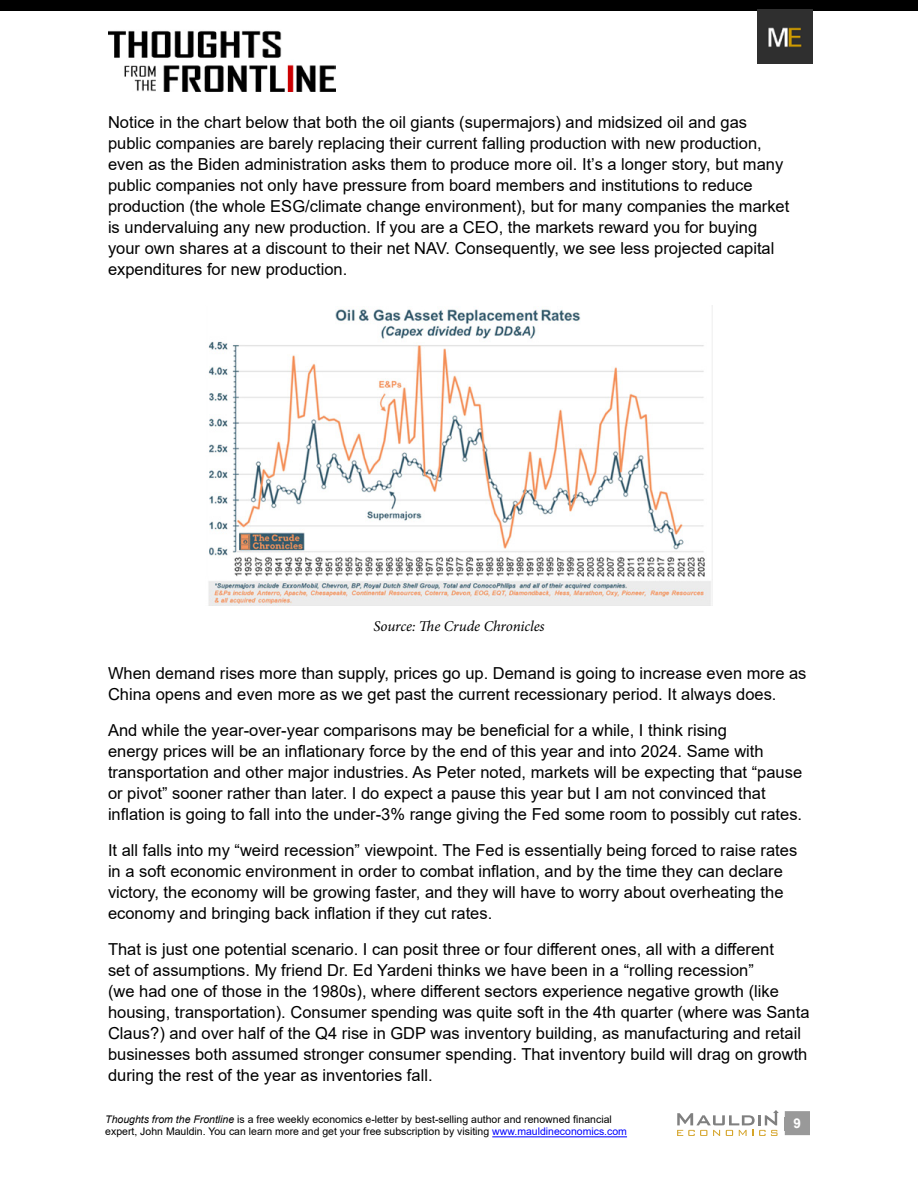
<style>
.page{position:relative;width:918px;height:1188px;background:#fff}
.page>*{position:absolute;margin:0;border:0;box-sizing:border-box;transform-origin:0 0}
.t1{font:16.5px/21px "Arial";color:#000}
.t2{font:italic 15px "Minion Pro";letter-spacing:-.01em;color:#000}
.t3{font:700 13.5px "Arial";color:#fff}
.t4{font:10.5px/12.6px "Arial";color:#000}
.s1{font-style:italic}
.s2{color:#00f}
</style>
<div class="page">
<div style="left:785px;top:1111px;width:25px;height:24px;background:#999"></div>
<hr style="left:492px;top:1136px;width:135px;height:1px;background:#00f">
<img style="left:108px;top:30px;width:228px;height:62px">
<div style="left:0;top:0;width:918px;height:11px;background:#000"></div>
<img style="left:758px;top:9px;width:55px;height:55px">
<svg style="left:677px;top:1110px;width:102px;height:26px"></svg>
<img style="left:208px;top:309px;width:503px;height:296px">
<p class="t1" style="left:108px;top:112px;width:683px">Notice in the chart below that both the oil giants (supermajors) and midsized oil and gas public companies are barely replacing their current falling production with new production, even as the Biden administration asks them to produce more oil. It’s a longer story, but many public companies not only have pressure from board members and institutions to reduce production (the whole ESG/climate change environment), but for many companies the market is undervaluing any new production. If you are a CEO, the markets reward you for buying your own shares at a discount to their net NAV. Consequently, we see less projected capital expenditures for new production.</p>
<p class="t2" style="left:373px;top:616px;width:173px">Source: The Crude Chronicles</p>
<p class="t1" style="left:108px;top:663px;width:700px">When demand rises more than supply, prices go up. Demand is going to increase even more as<br>China opens and even more as we get past the current recessionary period. It always does.</p>
<p class="t1" style="left:108px;top:720px;width:696px">And while the year-over-year comparisons may be beneficial for a while, I think rising<br>energy prices will be an inflationary force by the end of this year and into 2024. Same with transportation and other major industries. As Peter noted, markets will be expecting that “pause or pivot” sooner rather than later. I do expect a pause this year but I am not convinced that inflation is going to fall into the under-3% range giving the Fed some room to possibly cut rates.</p>
<p class="t1" style="left:108px;top:840px;width:691px">It all falls into my “weird recession” viewpoint. The Fed is essentially being forced to raise rates in a soft economic environment in order to combat inflation, and by the time they can declare victory, the economy will be growing faster, and they will have to worry about overheating the economy and bringing back inflation if they cut rates.</p>
<p class="t1" style="left:108px;top:939px;width:703px">That is just one potential scenario. I can posit three or four different ones, all with a different<br>set of assumptions. My friend Dr. Ed Yardeni thinks we have been in a “rolling recession”<br>(we had one of those in the 1980s), where different sectors experience negative growth (like housing, transportation). Consumer spending was quite soft in the 4th quarter (where was Santa Claus?) and over half of the Q4 rise in GDP was inventory building, as manufacturing and retail businesses both assumed stronger consumer spending. That inventory build will drag on growth during the rest of the year as inventories fall.</p>
<p class="t4" style="left:105px;top:1113px;width:523px"><span class="s1">Thoughts from the Frontline</span> is a free weekly economics e-letter by best-selling author and renowned financial expert, John Mauldin. You can learn more and get your free subscription by visiting <span class="s2">www.mauldineconomics.com</span></p>
<p class="t3" style="left:794px;top:1113px;width:9px">9</p>
</div>
